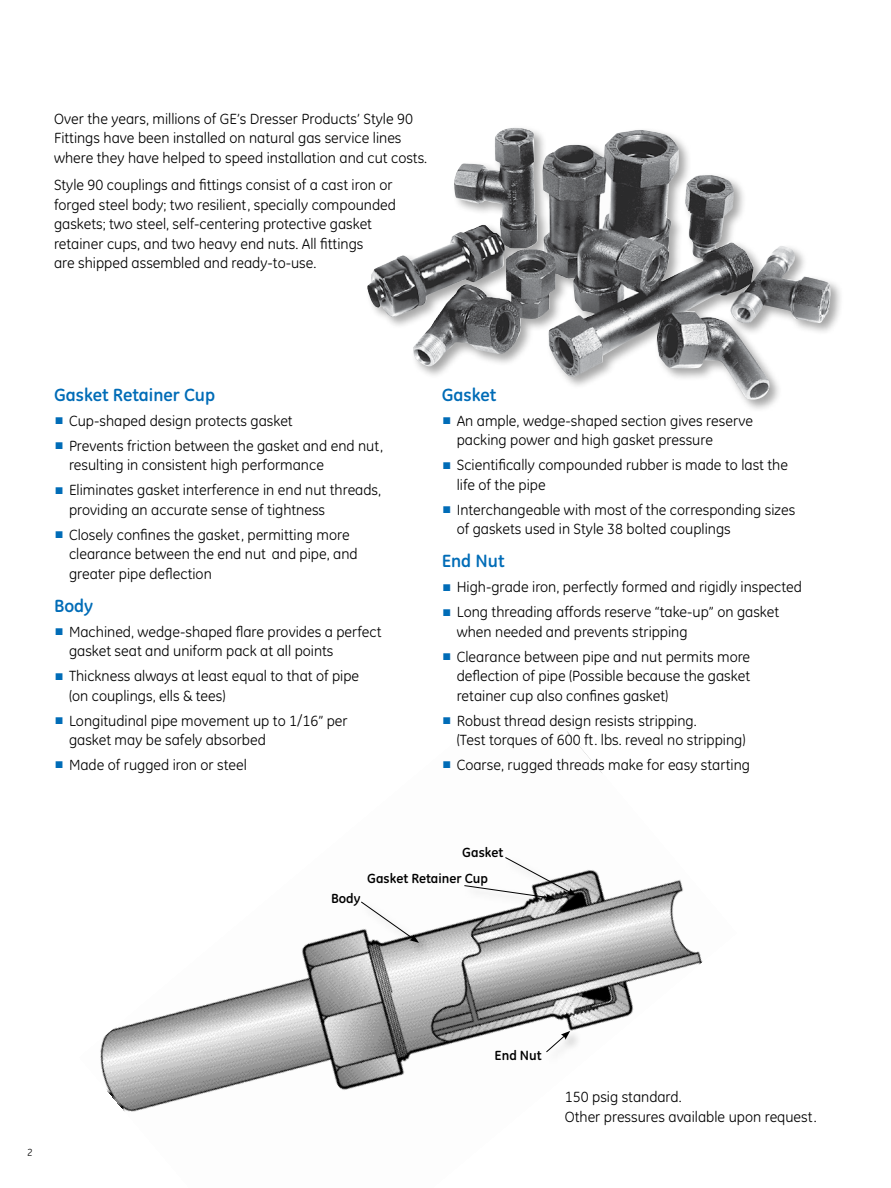
<style>
.page{position:relative;width:891px;height:1188px;background:#fff}
.page>*{position:absolute;margin:0;border:0;box-sizing:border-box;transform-origin:0 0}
.t1{font:700 18px "GE Inspira";color:#006cb7}
.t2{font:15px/19.5px "GE Inspira";color:#000}
.t3{font:700 13.5px "GE Inspira";color:#000}
.t4{font:10.5px "GE Inspira";color:#000}
.s1{color:#006cb7}
</style>
<div class="page">
<img style="left:100px;top:731px;width:603px;height:381px">
<div style="left:359px;top:900px;width:73px;height:56px;background:#000;opacity:.35"></div>
<svg style="left:360px;top:901px;width:59px;height:42px"></svg>
<div style="left:463px;top:883px;width:104px;height:31px;background:#000;opacity:.35"></div>
<div style="left:504px;top:855px;width:85px;height:54px;background:#000;opacity:.35"></div>
<svg style="left:464px;top:857px;width:113px;height:44px"></svg>
<div style="left:544px;top:1029px;width:39px;height:36px;background:#000;opacity:.35"></div>
<svg style="left:545px;top:1031px;width:25px;height:22px"></svg>
<div style="left:365px;top:125px;width:479px;height:288px;background:#000;opacity:.35"></div>
<img style="left:366px;top:128px;width:251px;height:239px">
<p class="t2" style="left:54px;top:109px;width:375px">Over the years, millions of GE’s Dresser Products’ Style 90<br>Fittings have been installed on natural gas service lines where they have helped to speed installation and cut costs.</p>
<p class="t2" style="left:54px;top:176px;width:343px">Style 90 couplings and fittings consist of a cast iron or forged steel body; two resilient, specially compounded gaskets; two steel, self-centering protective gasket retainer cups, and two heavy end nuts. All fittings<br>are shipped assembled and ready-to-use.</p>
<p class="t1" style="left:54px;top:383px;width:163px">Gasket Retainer Cup</p>
<p class="t2" style="left:56px;top:411px;width:239px"><span class="s1">■</span> Cup-shaped design protects gasket</p>
<p class="t2" style="left:69px;top:436px;width:316px;text-indent:-13px"><span class="s1">■</span> Prevents friction between the gasket and end nut, resulting in consistent high performance</p>
<p class="t2" style="left:69px;top:480px;width:314px;text-indent:-13px"><span class="s1">■</span> Eliminates gasket interference in end nut threads, providing an accurate sense of tightness</p>
<p class="t2" style="left:69px;top:525px;width:290px;text-indent:-13px"><span class="s1">■</span> Closely confines the gasket, permitting more clearance between the end nut and pipe, and greater pipe deflection</p>
<p class="t1" style="left:54px;top:594px;width:41px">Body</p>
<p class="t2" style="left:69px;top:622px;width:314px;text-indent:-13px"><span class="s1">■</span> Machined, wedge-shaped flare provides a perfect gasket seat and uniform pack at all points</p>
<p class="t2" style="left:69px;top:666px;width:292px;text-indent:-13px"><span class="s1">■</span> Thickness always at least equal to that of pipe (on couplings, ells &amp; tees)</p>
<p class="t2" style="left:69px;top:711px;width:280px;text-indent:-13px"><span class="s1">■</span> Longitudinal pipe movement up to 1/16” per gasket may be safely absorbed</p>
<p class="t2" style="left:56px;top:755px;width:193px"><span class="s1">■</span> Made of rugged iron or steel</p>
<p class="t1" style="left:442px;top:383px;width:56px">Gasket</p>
<p class="t2" style="left:457px;top:411px;width:298px;text-indent:-13px"><span class="s1">■</span> An ample, wedge-shaped section gives reserve packing power and high gasket pressure</p>
<p class="t2" style="left:457px;top:455px;width:333px;text-indent:-13px"><span class="s1">■</span> Scientifically compounded rubber is made to last the life of the pipe</p>
<p class="t2" style="left:457px;top:500px;width:340px;text-indent:-13px"><span class="s1">■</span> Interchangeable with most of the corresponding sizes of gaskets used in Style 38 bolted couplings</p>
<p class="t1" style="left:442px;top:550px;width:64px">End Nut</p>
<p class="t2" style="left:443px;top:577px;width:360px"><span class="s1">■</span> High-grade iron, perfectly formed and rigidly inspected</p>
<p class="t2" style="left:457px;top:602px;width:324px;text-indent:-13px"><span class="s1">■</span> Long threading affords reserve “take-up” on gasket when needed and prevents stripping</p>
<p class="t2" style="left:457px;top:647px;width:295px;text-align:justify;text-indent:-13px"><span class="s1">■</span> Clearance between pipe and nut permits more deflection of pipe (Possible because the gasket retainer cup also confines gasket)</p>
<p class="t2" style="left:457px;top:711px;width:290px;text-indent:-13px"><span class="s1">■</span> Robust thread design resists stripping.<br>(Test torques of 600 ft. lbs. reveal no stripping)</p>
<p class="t2" style="left:443px;top:755px;width:308px"><span class="s1">■</span> Coarse, rugged threads make for easy starting</p>
<p class="t3" style="left:462px;top:844px;width:43px">Gasket</p>
<p class="t3" style="left:367px;top:870px;width:122px">Gasket Retainer Cup</p>
<p class="t3" style="left:331px;top:890px;width:31px">Body</p>
<p class="t4" style="left:27px;top:1146px;width:7px">2</p>
<p class="t3" style="left:495px;top:1047px;width:49px">End Nut</p>
<p class="t2" style="left:565px;top:1087px;width:253px">150 psig standard.<br>Other pressures available upon request.</p>
</div>
